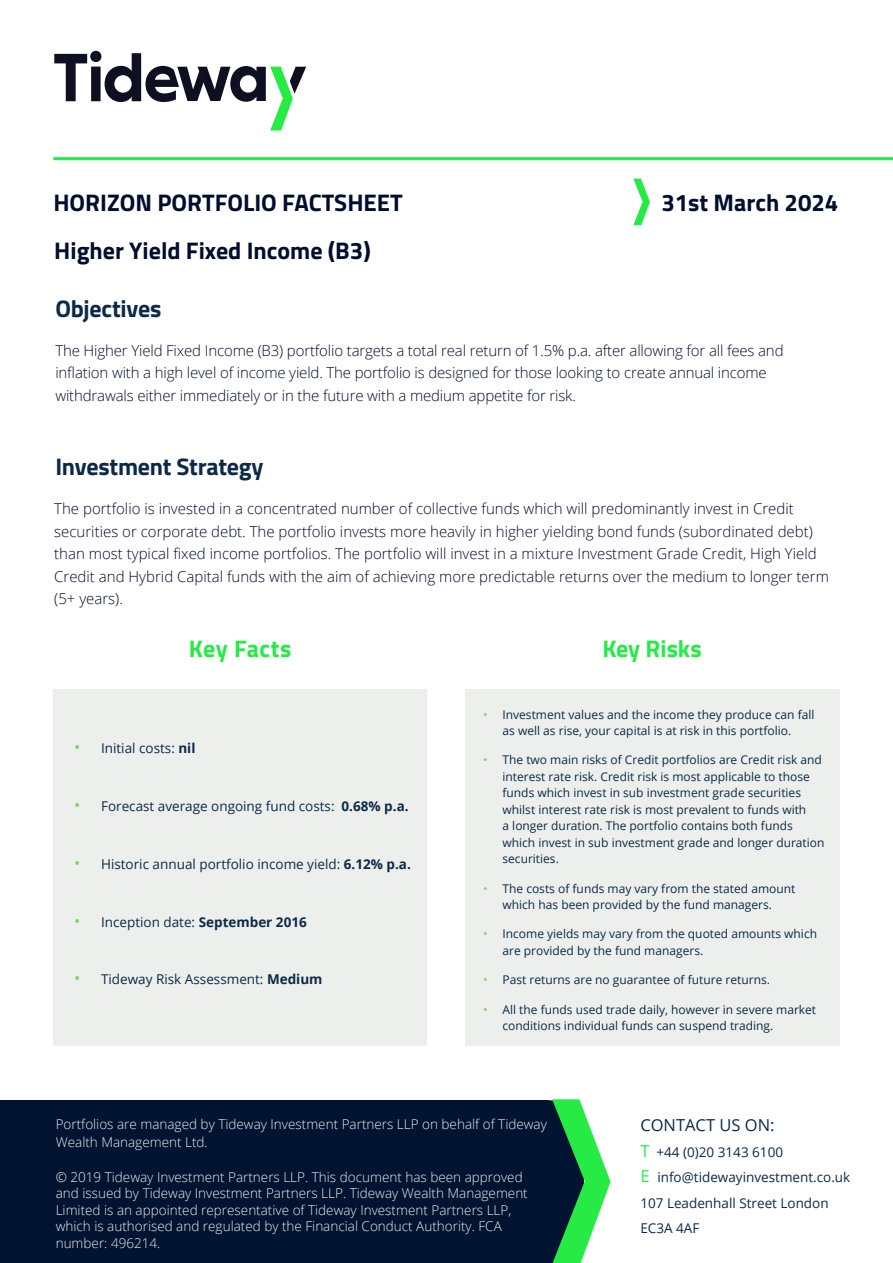
<style>
.page{position:relative;width:893px;height:1263px;background:#fff}
.page>*{position:absolute;margin:0;border:0;box-sizing:border-box;transform-origin:0 0}
.t1{font:700 24px "Cairo";color:#010d2c}
.t2{font:700 24px "Cairo";letter-spacing:-.01em;color:#0c2a47}
.t3{font:700 24px "Cairo";color:#26eb45}
.t4{font:700 24px "Cairo";color:#000f2c}
.t5{font:16.5px "Open Sans";color:#0c2a47}
.t6{font:300 15px/22.5px "Open Sans";color:#020b2b}
.t7{font:300 15px/22.5px "Open Sans";letter-spacing:-.01em;color:#010d2c}
.t8{font:300 13.5px/16.5px "Open Sans";color:#edefed}
.t9{font:13.5px/25.5px "Open Sans";color:#0c2a47}
.t10{font:12px/16.5px "Open Sans";color:#0c2a47}
.s1{font-size:16.5px;color:#81d659}
.s2{font-weight:700}
.s3{color:#81d659}
.s4{font-size:16.5px;color:#26eb45}
</style>
<div class="page">
<div style="left:465px;top:689px;width:374px;height:356px;background:#edefed"></div>
<div style="left:53px;top:689px;width:374px;height:356px;background:#edefed"></div>
<svg style="left:54px;top:51px;width:252px;height:79px"></svg>
<hr style="left:53px;top:157px;width:840px;height:3px;background:#26eb45">
<svg style="left:633px;top:179px;width:17px;height:46px"></svg>
<div style="left:0;top:1100px;width:549px;height:163px;background:#001331"></div>
<svg style="left:549px;top:1099px;width:61px;height:164px"></svg>
<p class="t1" style="left:53px;top:183px;width:351px">HORIZON PORTFOLIO FACTSHEET</p>
<p class="t4" style="left:661px;top:183px;width:179px">31st March 2024</p>
<p class="t1" style="left:54px;top:231px;width:318px">Higher Yield Fixed Income (B3)</p>
<p class="t2" style="left:55px;top:289px;width:107px">Objectives</p>
<p class="t7" style="left:55px;top:338px;width:730px">The Higher Yield Fixed Income (B3) portfolio targets a total real return of 1.5% p.a. after allowing for all fees and inflation with a high level of income yield. The portfolio is designed for those looking to create annual income withdrawals either immediately or in the future with a medium appetite for risk.</p>
<p class="t2" style="left:55px;top:447px;width:210px">Investment Strategy</p>
<p class="t6" style="left:54px;top:497px;width:776px">The portfolio is invested in a concentrated number of collective funds which will predominantly invest in Credit securities or corporate debt. The portfolio invests more heavily in higher yielding bond funds (subordinated debt) than most typical fixed income portfolios. The portfolio will invest in a mixture Investment Grade Credit, High Yield Credit and Hybrid Capital funds with the aim of achieving more predictable returns over the medium to longer term (5+ years).</p>
<p class="t3" style="left:189px;top:629px;width:104px">Key Facts</p>
<p class="t3" style="left:602px;top:629px;width:101px">Key Risks</p>
<p class="t9" style="left:74px;top:735px;width:123px"><span class="s1">•</span> Initial costs: <span class="s2">nil</span></p>
<p class="t9" style="left:74px;top:793px;width:336px"><span class="s1">•</span> Forecast average ongoing fund costs: <span class="s2">0.68% p.a.</span></p>
<p class="t9" style="left:74px;top:851px;width:338px"><span class="s1">•</span> Historic annual portfolio income yield: <span class="s2">6.12% p.a.</span></p>
<p class="t9" style="left:74px;top:909px;width:234px"><span class="s1">•</span> Inception date: <span class="s2">September 2016</span></p>
<p class="t9" style="left:74px;top:966px;width:250px"><span class="s1">•</span> Tideway Risk Assessment: <span class="s2">Medium</span></p>
<p class="t10" style="left:483px;top:706px;width:333px;text-align:center"><span class="s3">•</span> Investment values and the income they produce can fall as well as rise, your capital is at risk in this portfolio.</p>
<p class="t10" style="left:502px;top:751px;width:324px;text-indent:-19px"><span class="s3">•</span> The two main risks of Credit portfolios are Credit risk and interest rate risk. Credit risk is most applicable to those funds which invest in sub investment grade securities whilst interest rate risk is most prevalent to funds with<br>a longer duration. The portfolio contains both funds which invest in sub investment grade and longer duration securities.</p>
<p class="t10" style="left:483px;top:880px;width:314px;text-align:center"><span class="s3">•</span> The costs of funds may vary from the stated amount which has been provided by the fund managers.</p>
<p class="t10" style="left:502px;top:925px;width:316px;text-indent:-19px"><span class="s3">•</span> Income yields may vary from the quoted amounts which are provided by the fund managers.</p>
<p class="t10" style="left:483px;top:971px;width:288px"><span class="s3">•</span> Past returns are no guarantee of future returns.</p>
<p class="t10" style="left:502px;top:1000px;width:315px;text-indent:-19px"><span class="s3">•</span> All the funds used trade daily, however in severe market conditions individual funds can suspend trading.</p>
<p class="t8" style="left:56px;top:1115px;width:493px;line-height:18px">Portfolios are managed by Tideway Investment Partners LLP on behalf of Tideway<br>Wealth Management Ltd.</p>
<p class="t8" style="left:56px;top:1168px;width:474px">© 2019 Tideway Investment Partners LLP. This document has been approved and issued by Tideway Investment Partners LLP. Tideway Wealth Management Limited is an appointed representative of Tideway Investment Partners LLP, which is authorised and regulated by the Financial Conduct Authority. FCA number: 496214.</p>
<p class="t5" style="left:640px;top:1114px;width:136px">CONTACT US ON:</p>
<p class="t9" style="left:640px;top:1139px;width:144px"><span class="s4">T</span> +44 (0)20 3143 6100</p>
<p class="t9" style="left:640px;top:1164px;width:211px"><span class="s4">E</span> info@tidewayinvestment.co.uk</p>
<p class="t9" style="left:640px;top:1190px;width:190px">107 Leadenhall Street London<br>EC3A 4AF</p>
</div>
